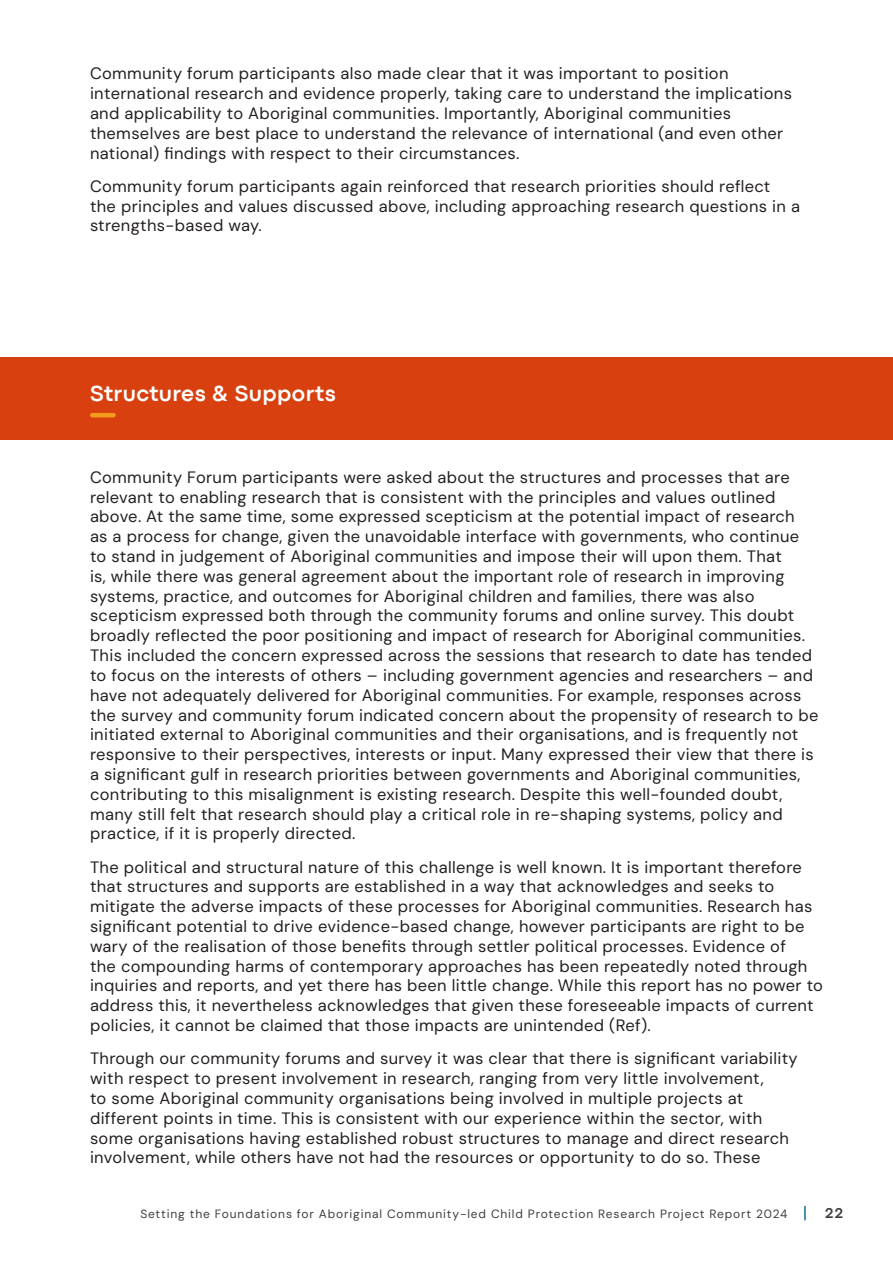
<style>
.page{position:relative;width:893px;height:1263px;background:#fff}
.page>*{position:absolute;margin:0;border:0;box-sizing:border-box;transform-origin:0 0}
.Page_Title{font:700 22.5px "Codec Pro";letter-spacing:.02em;color:#fff}
.Paragraph{font:16.5px/19.8px "DM Sans 9 pt";letter-spacing:.02em;color:#231f20}
.t1{font:700 15px "Codec Pro";color:#3e3e3e}
.t2{font:12px "DM Sans 9 pt";letter-spacing:.07em;color:#3e3e3e}
</style>
<div class="page">
<svg style="left:804px;top:1206px;width:2px;height:14px"></svg>
<div style="left:0;top:357px;width:893px;height:83px;background:#d8410f"></div>
<hr style="left:92px;top:413px;width:22px;height:4px;background:#f49b1e">
<p class="Paragraph" style="left:90px;top:64px;width:703px">Community forum participants also made clear that it was important to position international research and evidence properly, taking care to understand the implications and applicability to Aboriginal communities. Importantly, Aboriginal communities themselves are best place to understand the relevance of international (and even other national) findings with respect to their circumstances.</p>
<p class="Paragraph" style="left:90px;top:176px;width:711px">Community forum participants again reinforced that research priorities should reflect the principles and values discussed above, including approaching research questions in a strengths-based way.</p>
<p class="Page_Title" style="left:90px;top:380px;width:247px">Structures &amp; Supports</p>
<p class="Paragraph" style="left:90px;top:467px;width:730px">Community Forum participants were asked about the structures and processes that are relevant to enabling research that is consistent with the principles and values outlined above. At the same time, some expressed scepticism at the potential impact of research<br>as a process for change, given the unavoidable interface with governments, who continue to stand in judgement of Aboriginal communities and impose their will upon them. That<br>is, while there was general agreement about the important role of research in improving systems, practice, and outcomes for Aboriginal children and families, there was also scepticism expressed both through the community forums and online survey. This doubt broadly reflected the poor positioning and impact of research for Aboriginal communities.<br>This included the concern expressed across the sessions that research to date has tended to focus on the interests of others – including government agencies and researchers – and have not adequately delivered for Aboriginal communities. For example, responses across the survey and community forum indicated concern about the propensity of research to be initiated external to Aboriginal communities and their organisations, and is frequently not responsive to their perspectives, interests or input. Many expressed their view that there is a significant gulf in research priorities between governments and Aboriginal communities, contributing to this misalignment is existing research. Despite this well-founded doubt, many still felt that research should play a critical role in re-shaping systems, policy and practice, if it is properly directed.</p>
<p class="Paragraph" style="left:90px;top:857px;width:734px">The political and structural nature of this challenge is well known. It is important therefore that structures and supports are established in a way that acknowledges and seeks to mitigate the adverse impacts of these processes for Aboriginal communities. Research has significant potential to drive evidence-based change, however participants are right to be wary of the realisation of those benefits through settler political processes. Evidence of<br>the compounding harms of contemporary approaches has been repeatedly noted through inquiries and reports, and yet there has been little change. While this report has no power to address this, it nevertheless acknowledges that given these foreseeable impacts of current policies, it cannot be claimed that those impacts are unintended (Ref).</p>
<p class="Paragraph" style="left:90px;top:1048px;width:709px">Through our community forums and survey it was clear that there is significant variability with respect to present involvement in research, ranging from very little involvement,<br>to some Aboriginal community organisations being involved in multiple projects at different points in time. This is consistent with our experience within the sector, with some organisations having established robust structures to manage and direct research involvement, while others have not had the resources or opportunity to do so. These</p>
<p class="t2" style="left:140px;top:1206px;width:649px">Setting the Foundations for Aboriginal Community-led Child Protection Research Project Report 2024</p>
<p class="t1" style="left:825px;top:1204px;width:19px">22</p>
</div>
